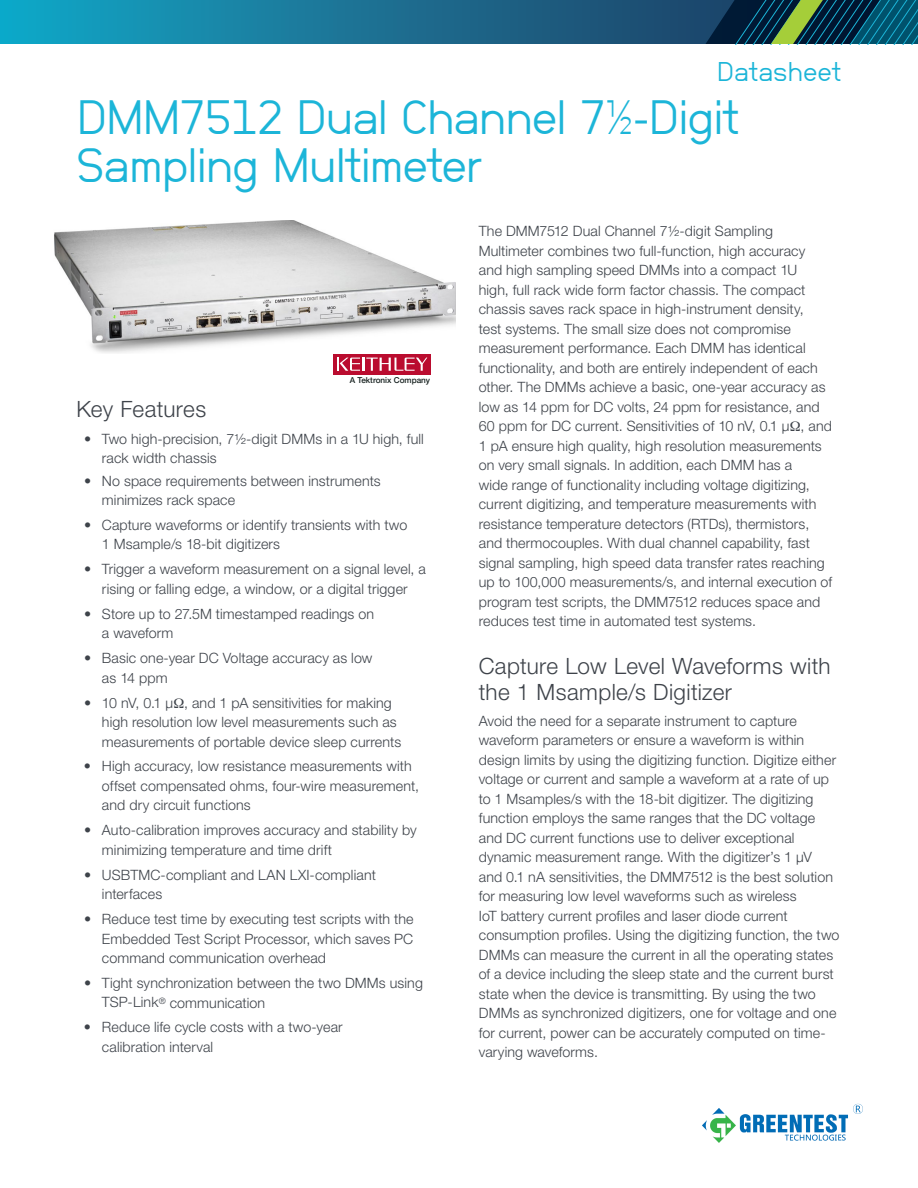
<style>
.page{position:relative;width:918px;height:1188px;background:#fff}
.page>*{position:absolute;margin:0;border:0;box-sizing:border-box;transform-origin:0 0}
.t1{font:48px/48px "NB Grotesk";letter-spacing:-.03em;color:#1cb5d8}
.t2{font:27px "NB Grotesk";color:#1cb5d8}
.t3{font:300 22.5px/25.5px "Helvetica Neue";letter-spacing:.015em;color:#3e434a}
.t4{font:300 14.25px/19.5px "Helvetica Neue";letter-spacing:.01em;color:#3e434a}
.t5{font:500 8.1px "Helvetica Neue";color:#182321}
</style>
<div class="page">
<svg style="left:0;top:0;width:918px;height:44px;background:#186b88"></svg>
<div style="left:333px;top:353px;width:97px;height:22px;background:#ba0c2f"></div>
<svg style="left:337px;top:358px;width:90px;height:13px"></svg>
<img style="left:54px;top:220px;width:402px;height:133px">
<img style="left:702px;top:1103px;width:161px;height:40px">
<h2 class="t2" style="left:717px;top:56px;width:126px">Datasheet</h2>
<h1 class="t1" style="left:76px;top:93px;width:665px">DMM7512 Dual Channel 7½-Digit<br>Sampling Multimeter</h1>
<p class="t5" style="left:350px;top:374px;width:82px">A Tektronix Company</p>
<h3 class="t3" style="left:76px;top:396px;width:131px">Key Features</h3>
<p class="t4" style="left:102px;top:428px;width:323px;text-indent:-18px">• Two high-precision, 7½-digit DMMs in a 1U high, full rack width chassis</p>
<p class="t4" style="left:102px;top:470px;width:280px;text-indent:-18px">• No space requirements between instruments minimizes rack space</p>
<p class="t4" style="left:102px;top:515px;width:307px;text-indent:-18px">• Capture waveforms or identify transients with two<br>1 Msample/s 18-bit digitizers</p>
<p class="t4" style="left:84px;top:559px;width:343px;text-align:center">• Trigger a waveform measurement on a signal level, a rising or falling edge, a window, or a digital trigger</p>
<p class="t4" style="left:102px;top:604px;width:274px;text-indent:-18px">• Store up to 27.5M timestamped readings on a waveform</p>
<p class="t4" style="left:102px;top:648px;width:272px;text-indent:-18px">• Basic one-year DC Voltage accuracy as low as 14 ppm</p>
<p class="t4" style="left:102px;top:692px;width:301px;text-indent:-18px">• 10 nV, 0.1 µ , and 1 pA sensitivities for making high resolution low level measurements such as measurements of portable device sleep currents</p>
<p class="t4" style="left:102px;top:756px;width:318px;text-indent:-18px">• High accuracy, low resistance measurements with offset compensated ohms, four-wire measurement, and dry circuit functions</p>
<p class="t4" style="left:102px;top:820px;width:316px;text-indent:-18px">• Auto-calibration improves accuracy and stability by minimizing temperature and time drift</p>
<p class="t4" style="left:102px;top:865px;width:275px;text-indent:-18px">• USBTMC-compliant and LAN LXI-compliant interfaces</p>
<p class="t4" style="left:102px;top:909px;width:313px;text-align:justify;text-indent:-18px">• Reduce test time by executing test scripts with the Embedded Test Script Processor, which saves PC command communication overhead</p>
<p class="t4" style="left:102px;top:973px;width:322px;text-indent:-18px">• Tight synchronization between the two DMMs using<br>TSP-Link<sup>®</sup> communication</p>
<p class="t4" style="left:102px;top:1017px;width:242px;text-indent:-18px">• Reduce life cycle costs with a two-year calibration interval</p>
<p class="t4" style="left:479px;top:221px;width:355px">The DMM7512 Dual Channel 7½-digit Sampling Multimeter combines two full-function, high accuracy and high sampling speed DMMs into a compact 1U<br>high, full rack wide form factor chassis. The compact chassis saves rack space in high-instrument density,<br>test systems. The small size does not compromise measurement performance. Each DMM has identical functionality, and both are entirely independent of each other. The DMMs achieve a basic, one-year accuracy as low as 14 ppm for DC volts, 24 ppm for resistance, and 60 ppm for DC current. Sensitivities of 10 nV, 0.1 µ , and 1 pA ensure high quality, high resolution measurements on very small signals. In addition, each DMM has a<br>wide range of functionality including voltage digitizing, current digitizing, and temperature measurements with resistance temperature detectors (RTDs), thermistors, and thermocouples. With dual channel capability, fast signal sampling, high speed data transfer rates reaching up to 100,000 measurements/s, and internal execution of program test scripts, the DMM7512 reduces space and reduces test time in automated test systems.</p>
<h3 class="t3" style="left:479px;top:653px;width:353px">Capture Low Level Waveforms with the 1 Msample/s Digitizer</h3>
<p class="t4" style="left:479px;top:711px;width:362px">Avoid the need for a separate instrument to capture waveform parameters or ensure a waveform is within design limits by using the digitizing function. Digitize either voltage or current and sample a waveform at a rate of up to 1 Msamples/s with the 18-bit digitizer. The digitizing function employs the same ranges that the DC voltage and DC current functions use to deliver exceptional dynamic measurement range. With the digitizer’s 1 µV<br>and 0.1 nA sensitivities, the DMM7512 is the best solution for measuring low level waveforms such as wireless<br>IoT battery current profiles and laser diode current consumption profiles. Using the digitizing function, the two DMMs can measure the current in all the operating states of a device including the sleep state and the current burst state when the device is transmitting. By using the two DMMs as synchronized digitizers, one for voltage and one for current, power can be accurately computed on time&shy;varying waveforms.</p>
</div>
